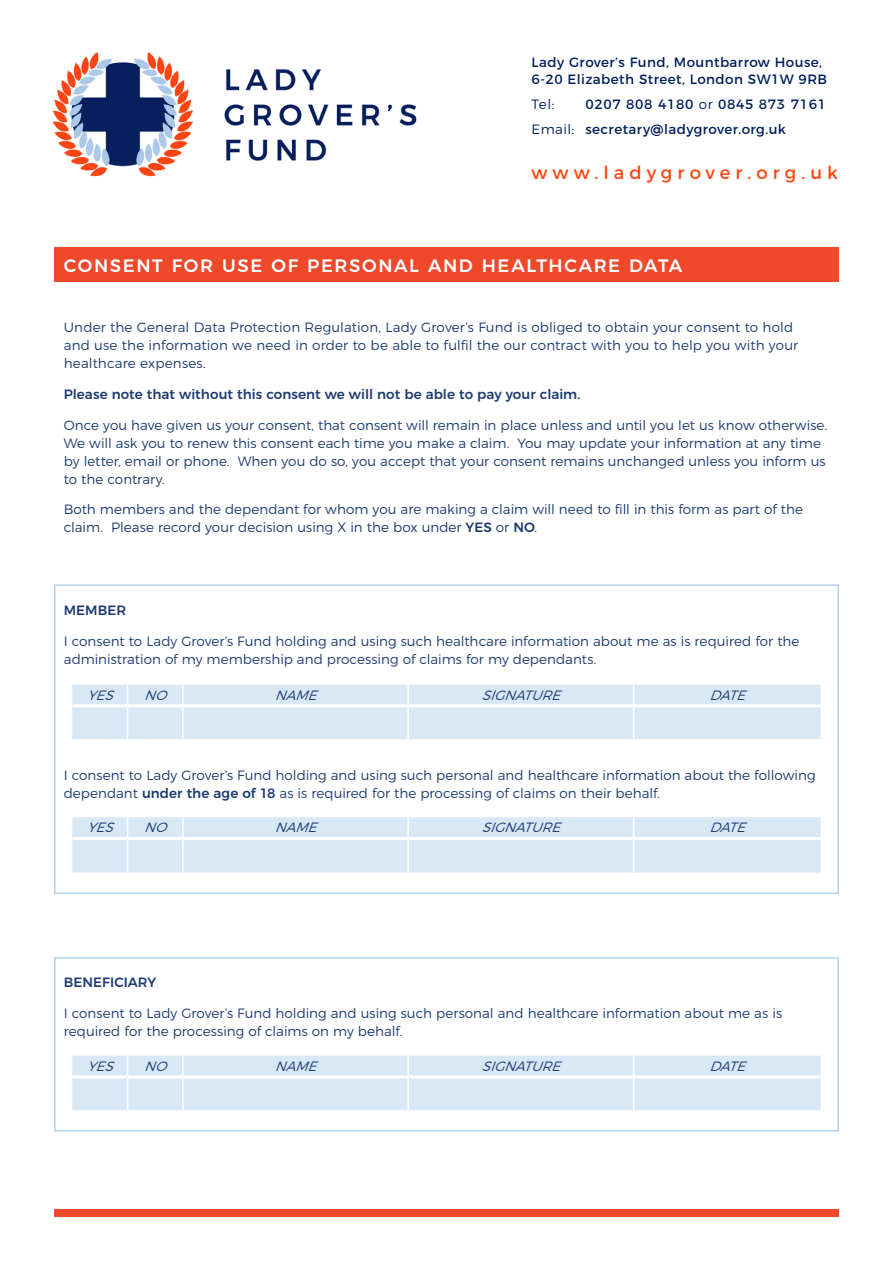
<style>
.page{position:relative;width:893px;height:1263px;background:#fff}
.page>*{position:absolute;margin:0;border:0;box-sizing:border-box;transform-origin:0 0}
.t1{font:500 18px "Montserrat";letter-spacing:.09em;color:#fff}
.t2{font:18px "Montserrat";letter-spacing:.28em;color:#ff460f}
.t3{font:300 13.5px/18px "Montserrat";color:#1d3b71}
.t4{font:13.5px/16.5px "Montserrat";letter-spacing:.03em;color:#00205b}
.t5{font:500 13.5px "Montserrat";color:#1d3b71}
.t6{font:italic 300 13.5px "Montserrat";color:#1d3b71}
.t7{font:13.5px "Montserrat";letter-spacing:.05em;color:#00205b}
.t8{font:300 13.5px "Montserrat";color:#00205b}
.s1{font-weight:300}
.s2{font-weight:500}
</style>
<div class="page">
<div style="left:54px;top:248px;width:785px;height:34px;background:#ef482b"></div>
<img style="left:52px;top:52px;width:365px;height:125px">
<div style="left:54px;top:584px;width:785px;height:310px;border:2px solid #b4d2ed"></div>
<div style="left:54px;top:957px;width:785px;height:174px;border:2px solid #b4d2ed"></div>
<div style="left:72px;top:685px;width:749px;height:54px;background:#d8e8f6"></div>
<hr style="left:127px;top:707px;width:1px;height:32px;background:#fff">
<hr style="left:182px;top:707px;width:2px;height:32px;background:#fff">
<hr style="left:407px;top:707px;width:2px;height:32px;background:#fff">
<hr style="left:633px;top:707px;width:1px;height:32px;background:#fff">
<hr style="left:72px;top:704px;width:56px;height:3px;background:#fff">
<hr style="left:128px;top:704px;width:55px;height:3px;background:#fff">
<hr style="left:183px;top:704px;width:225px;height:3px;background:#fff">
<hr style="left:408px;top:704px;width:226px;height:3px;background:#fff">
<hr style="left:634px;top:704px;width:187px;height:3px;background:#fff">
<div style="left:54px;top:1209px;width:785px;height:7px;background:#ef482b"></div>
<div style="left:72px;top:817px;width:749px;height:55px;background:#d8e8f6"></div>
<hr style="left:127px;top:840px;width:1px;height:32px;background:#fff">
<hr style="left:182px;top:840px;width:2px;height:32px;background:#fff">
<hr style="left:407px;top:840px;width:2px;height:32px;background:#fff">
<hr style="left:633px;top:840px;width:1px;height:32px;background:#fff">
<hr style="left:72px;top:837px;width:56px;height:3px;background:#fff">
<hr style="left:128px;top:837px;width:55px;height:3px;background:#fff">
<hr style="left:183px;top:837px;width:225px;height:3px;background:#fff">
<hr style="left:408px;top:837px;width:226px;height:3px;background:#fff">
<hr style="left:634px;top:837px;width:187px;height:3px;background:#fff">
<div style="left:72px;top:1056px;width:749px;height:54px;background:#d8e8f6"></div>
<hr style="left:127px;top:1078px;width:1px;height:32px;background:#fff">
<hr style="left:182px;top:1078px;width:2px;height:32px;background:#fff">
<hr style="left:407px;top:1078px;width:2px;height:32px;background:#fff">
<hr style="left:633px;top:1078px;width:1px;height:32px;background:#fff">
<hr style="left:72px;top:1075px;width:56px;height:3px;background:#fff">
<hr style="left:128px;top:1075px;width:55px;height:3px;background:#fff">
<hr style="left:183px;top:1075px;width:225px;height:3px;background:#fff">
<hr style="left:408px;top:1075px;width:226px;height:3px;background:#fff">
<hr style="left:634px;top:1075px;width:187px;height:3px;background:#fff">
<p class="t4" style="left:531px;top:53px;width:297px">Lady Grover’s Fund, Mountbarrow House,<br>6-20 Elizabeth Street, London SW1W 9RB</p>
<p class="t8" style="left:531px;top:93px;width:24px">Tel:</p>
<p class="t7" style="left:585px;top:93px;width:242px">0207 808 4180 <span class="s1">or</span> 0845 873 7161</p>
<p class="t4" style="left:531px;top:119px;width:256px"><span class="s1">Email:</span> secretary@ladygrover.org.uk</p>
<p class="t2" style="left:531px;top:158px;width:308px">www.ladygrover.org.uk</p>
<p class="t1" style="left:64px;top:251px;width:620px">CONSENT FOR USE OF PERSONAL AND HEALTHCARE DATA</p>
<p class="t3" style="left:64px;top:317px;width:736px">Under the General Data Protection Regulation, Lady Grover’s Fund is obliged to obtain your consent to hold and use the information we need in order to be able to fulfil the our contract with you to help you with your healthcare expenses.</p>
<p class="t5" style="left:64px;top:383px;width:518px">Please note that without this consent we will not be able to pay your claim.</p>
<p class="t3" style="left:64px;top:415px;width:765px">Once you have given us your consent, that consent will remain in place unless and until you let us know otherwise.<br>We will ask you to renew this consent each time you make a claim. You may update your information at any time by letter, email or phone. When you do so, you accept that your consent remains unchanged unless you inform us to the contrary.</p>
<p class="t3" style="left:64px;top:499px;width:741px">Both members and the dependant for whom you are making a claim will need to fill in this form as part of the claim. Please record your decision using X in the box under <span class="s2">YES</span> or <span class="s2">NO</span>.</p>
<p class="t5" style="left:64px;top:599px;width:64px">MEMBER</p>
<p class="t3" style="left:64px;top:631px;width:737px">I consent to Lady Grover’s Fund holding and using such healthcare information about me as is required for the administration of my membership and processing of claims for my dependants.</p>
<p class="t6" style="left:87px;top:684px;width:34px">YES</p>
<p class="t6" style="left:144px;top:684px;width:30px">NO</p>
<p class="t6" style="left:275px;top:684px;width:50px">NAME</p>
<p class="t6" style="left:482px;top:684px;width:87px">SIGNATURE</p>
<p class="t6" style="left:709px;top:684px;width:44px">DATE</p>
<p class="t3" style="left:64px;top:765px;width:753px">I consent to Lady Grover’s Fund holding and using such personal and healthcare information about the following dependant <span class="s2">under the age of 18</span> as is required for the processing of claims on their behalf.</p>
<p class="t6" style="left:87px;top:817px;width:34px">YES</p>
<p class="t6" style="left:144px;top:817px;width:30px">NO</p>
<p class="t6" style="left:275px;top:817px;width:50px">NAME</p>
<p class="t6" style="left:482px;top:817px;width:87px">SIGNATURE</p>
<p class="t6" style="left:709px;top:817px;width:44px">DATE</p>
<p class="t5" style="left:64px;top:971px;width:94px">BENEFICIARY</p>
<p class="t3" style="left:64px;top:1003px;width:720px">I consent to Lady Grover’s Fund holding and using such personal and healthcare information about me as is required for the processing of claims on my behalf.</p>
<p class="t6" style="left:87px;top:1055px;width:34px">YES</p>
<p class="t6" style="left:144px;top:1055px;width:30px">NO</p>
<p class="t6" style="left:275px;top:1055px;width:50px">NAME</p>
<p class="t6" style="left:482px;top:1055px;width:87px">SIGNATURE</p>
<p class="t6" style="left:709px;top:1055px;width:44px">DATE</p>
</div>
